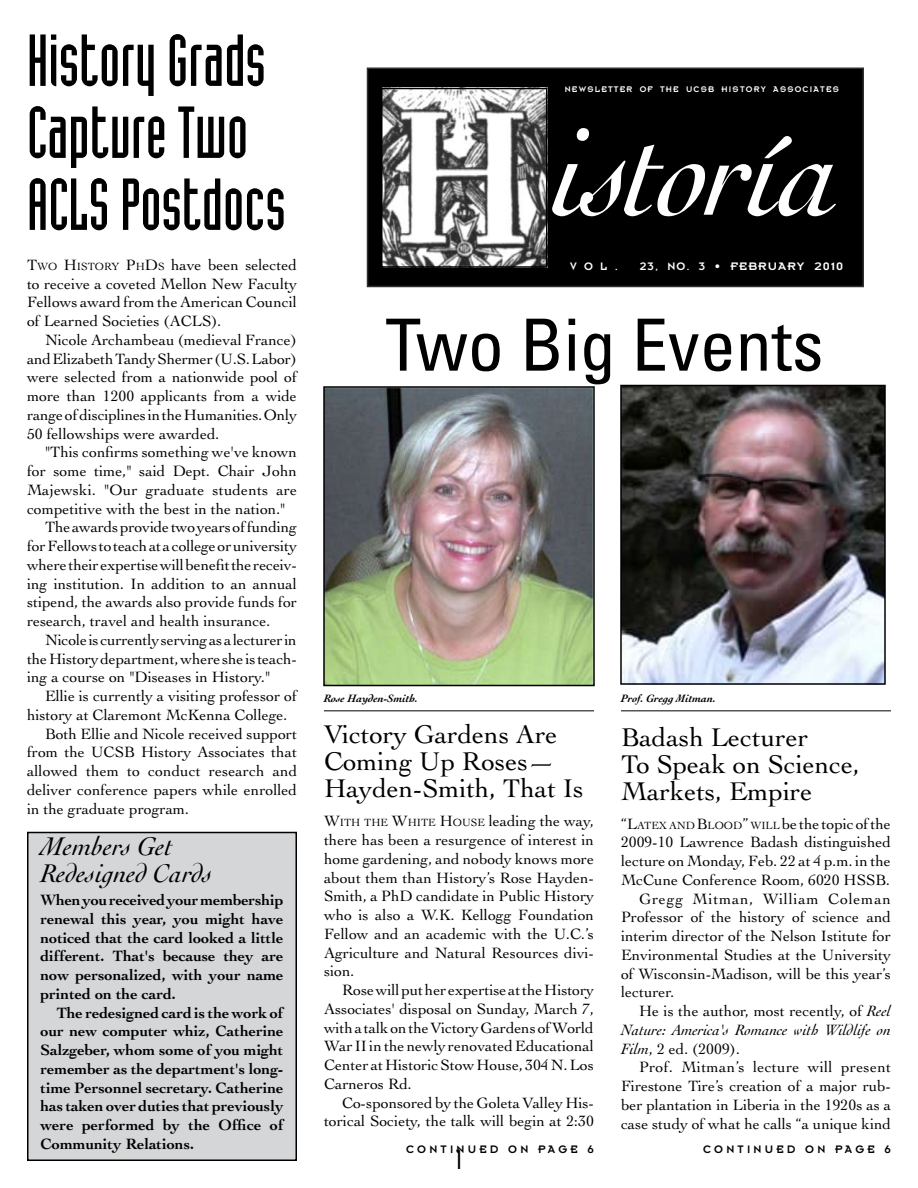
<style>
.page{position:relative;width:918px;height:1188px;background:#fff}
.page>*{position:absolute;margin:0;border:0;box-sizing:border-box;transform-origin:0 0}
.t1{font:italic 130.5px "Cochin";letter-spacing:-.025em;color:#fff}
.t2{font:72px/72px "Industria Solid A";color:#000}
.t3{font:condensed 72px "Univers";color:#000}
.t4{font:27px/27px "Cochin";color:#000}
.t5{font:italic 27px/27.8px "Cochin";color:#000}
.t6{font:15.75px/18.8px "Cochin";color:#000;text-align:justify}
.t7{font:700 15.75px/18.8px "Cochin";color:#000;text-align:justify}
.t8{font:italic 15.75px "Cochin";color:#000}
.t9{font:15.75px "Cochin";letter-spacing:.02em;color:#000}
.t10{font:15.75px "Cochin";letter-spacing:.05em;color:#000}
.t11{font:12px "Insignia A";letter-spacing:.27em;color:#000}
.t12{font:12px "Insignia A";letter-spacing:.085em;color:#fff}
.t13{font:italic 700 11.25px "Cochin";color:#000}
.t14{font:9px "Insignia A";letter-spacing:.135em;color:#fff}
.s1{font-size:10.95px}
.s2{font-style:italic}
</style>
<div class="page">
<div style="left:28px;top:832px;width:268px;height:328px;background:#d4d6d7"></div>
<div style="left:27px;top:832px;width:270px;height:329px;border:2px solid #000"></div>
<div style="left:368px;top:68px;width:495px;height:218px;background:#000"></div>
<div style="left:367px;top:68px;width:497px;height:219px;border:2px solid #313132"></div>
<img style="left:382px;top:87px;width:166px;height:178px">
<div style="left:381px;top:88px;width:167px;height:180px;border:2px solid #000"></div>
<img style="left:623px;top:388px;width:260px;height:294px">
<div style="left:620px;top:385px;width:266px;height:300px;border:2px solid #000"></div>
<img style="left:326px;top:389px;width:266px;height:294px">
<div style="left:323px;top:386px;width:272px;height:300px;border:2px solid #000"></div>
<hr style="left:621px;top:710px;width:270px;height:1px;background:#000">
<hr style="left:324px;top:710px;width:270px;height:1px;background:#000">
<h2 class="t2" style="left:27px;top:24px;width:260px">History Grads<br>Capture Two<br>ACLS Postdocs</h2>
<p class="t6" style="left:27px;top:255px;width:272px">T<span class="s1">wo</span> H<span class="s1">istory</span> P<span class="s1">h</span>D<span class="s1">s</span> have been selected to receive a coveted Mellon New Faculty Fellows award from the American Council of Learned Societies (ACLS).</p>
<p class="t6" style="left:27px;top:330px;width:272px;text-indent:18px">Nicole Archambeau (medieval France) and Elizabeth Tandy Shermer (U.S. Labor) were selected from a nationwide pool of more than 1200 applicants from a wide range of disciplines in the Humanities. Only 50 fellowships were awarded.</p>
<p class="t6" style="left:45px;top:443px;width:254px">"This confirms something we've known</p>
<p class="t6" style="left:27px;top:462px;width:272px">for some time," said Dept. Chair John</p>
<p class="t6" style="left:27px;top:480px;width:272px">Majewski. "Our graduate students are</p>
<p class="t6" style="left:27px;top:499px;width:260px">competitive with the best in the nation."</p>
<p class="t6" style="left:45px;top:518px;width:254px">The awards provide two years of funding</p>
<p class="t6" style="left:27px;top:537px;width:271px">for Fellows to teach at a college or university</p>
<p class="t6" style="left:27px;top:555px;width:272px">where their expertise will benefit the receiv-</p>
<p class="t6" style="left:27px;top:574px;width:271px">ing institution. In addition to an annual</p>
<p class="t6" style="left:27px;top:593px;width:272px">stipend, the awards also provide funds for</p>
<p class="t6" style="left:27px;top:612px;width:245px">research, travel and health insurance.</p>
<p class="t6" style="left:45px;top:630px;width:253px">Nicole is currently serving as a lecturer in</p>
<p class="t6" style="left:27px;top:649px;width:272px">the History department, where she is teach-</p>
<p class="t6" style="left:27px;top:668px;width:245px">ing a course on "Diseases in History."</p>
<p class="t6" style="left:45px;top:687px;width:253px">Ellie is currently a visiting professor of</p>
<p class="t6" style="left:27px;top:705px;width:262px">history at Claremont McKenna College.</p>
<p class="t6" style="left:45px;top:724px;width:254px">Both Ellie and Nicole received support</p>
<p class="t6" style="left:27px;top:743px;width:271px">from the UCSB History Associates that</p>
<p class="t6" style="left:27px;top:762px;width:272px">allowed them to conduct research and</p>
<p class="t6" style="left:27px;top:780px;width:271px">deliver conference papers while enrolled</p>
<p class="t6" style="left:27px;top:799px;width:164px">in the graduate program.</p>
<h3 class="t5" style="left:40px;top:832px;width:173px">Members Get<br>Redesigned Cards</h3>
<p class="t7" style="left:40px;top:890px;width:245px">When you received your membership renewal this year, you might have noticed that the card looked a little different. That's because they are now personalized, with your name printed on the card.</p>
<p class="t7" style="left:40px;top:1003px;width:245px;text-indent:16px">The redesigned card is the work of our new computer whiz, Catherine Salzgeber, whom some of you might remember as the department's long&shy;time Personnel secretary. Catherine has taken over duties that previously were performed by the Office of Community Relations.</p>
<p class="t14" style="left:565px;top:85px;width:144px">NEWSLETTER OF THE UCSB</p>
<p class="t14" style="left:722px;top:85px;width:119px">HISTORY ASSOC IATES</p>
<h1 class="t1" style="left:552px;top:99px;width:291px">istoría</h1>
<p class="t12" style="left:570px;top:260px;width:49px">VOL.</p>
<p class="t12" style="left:640px;top:260px;width:205px">23, NO. 3 • FEBRUARY 2010</p>
<h2 class="t3" style="left:385px;top:299px;width:440px">Two Big Events</h2>
<p class="t13" style="left:324px;top:692px;width:95px">Rose Hayden-Smith.</p>
<p class="t13" style="left:621px;top:692px;width:96px">Prof. Gregg Mitman.</p>
<h3 class="t4" style="left:324px;top:720px;width:261px">Victory Gardens Are<br>Coming Up Roses—<br>Hayden-Smith, That Is</h3>
<h3 class="t4" style="left:621px;top:723px;width:240px">Badash Lecturer<br>To Speak on Science,<br>Markets, Empire</h3>
<p class="t6" style="left:324px;top:812px;width:272px">W<span class="s1">ith the</span> W<span class="s1">hite</span> H<span class="s1">ouse</span> leading the way, there has been a resurgence of interest in home gardening, and nobody knows more about them than History’s Rose Hayden-Smith, a PhD candidate in Public History who is also a W.K. Kellogg Foundation Fellow and an academic with the U.C.’s Agriculture and Natural Resources divi&shy;sion.</p>
<p class="t6" style="left:324px;top:981px;width:272px;text-indent:18px">Rose will put her expertise at the History Associates' disposal on Sunday, March 7, with a talk on the Victory Gardens of World War II in the newly renovated Educational Center at Historic Stow House, 304 N. Los Carneros Rd.</p>
<p class="t6" style="left:324px;top:1093px;width:272px;text-align:right">Co-sponsored by the Goleta Valley His&shy;torical Society, the talk will begin at 2:30</p>
<p class="t11" style="left:406px;top:1143px;width:12px">CON</p>
<p class="t11" style="left:441px;top:1143px;width:79px">TIN UED ON</p>
<p class="t11" style="left:538px;top:1143px;width:57px">PAGE 6</p>
<p class="t6" style="left:621px;top:814px;width:271px">“L<span class="s1">atex and</span> B<span class="s1">lood</span>” <span class="s1">will</span> be the topic of the</p>
<p class="t6" style="left:621px;top:833px;width:272px">2009-10 Lawrence Badash distinguished</p>
<p class="t6" style="left:621px;top:852px;width:271px">lecture on Monday, Feb. 22 at 4 p.m. in the</p>
<p class="t6" style="left:621px;top:870px;width:271px">McCune Conference Room, 6020 HSSB.</p>
<p class="t10" style="left:639px;top:889px;width:253px">Gregg Mitman, William Coleman</p>
<p class="t6" style="left:621px;top:908px;width:272px">Professor of the history of science and</p>
<p class="t6" style="left:621px;top:927px;width:271px">interim director of the Nelson Istitute for</p>
<p class="t6" style="left:621px;top:945px;width:272px">Environmental Studies at the University</p>
<p class="t6" style="left:621px;top:964px;width:272px">of Wisconsin-Madison, will be this year’s</p>
<p class="t6" style="left:621px;top:983px;width:55px">lecturer.</p>
<p class="t6" style="left:639px;top:1002px;width:254px">He is the author, most recently, of <span class="s2">Reel</span></p>
<p class="t8" style="left:621px;top:1021px;width:272px">Nature: America's Romance with Wildlife on</p>
<p class="t6" style="left:621px;top:1039px;width:120px"><span class="s2">Film</span>, 2 ed. (2009).</p>
<p class="t9" style="left:639px;top:1058px;width:254px">Prof. Mitman’s lecture will present</p>
<p class="t6" style="left:621px;top:1077px;width:271px">Firestone Tire’s creation of a major rub-</p>
<p class="t6" style="left:621px;top:1095px;width:272px">ber plantation in Liberia in the 1920s as a</p>
<p class="t6" style="left:621px;top:1114px;width:272px">case study of what he calls “a unique kind</p>
<p class="t11" style="left:703px;top:1143px;width:12px">CON</p>
<p class="t11" style="left:738px;top:1143px;width:79px">TIN UED ON</p>
<p class="t11" style="left:835px;top:1143px;width:57px">PAGE 6</p>
</div>
